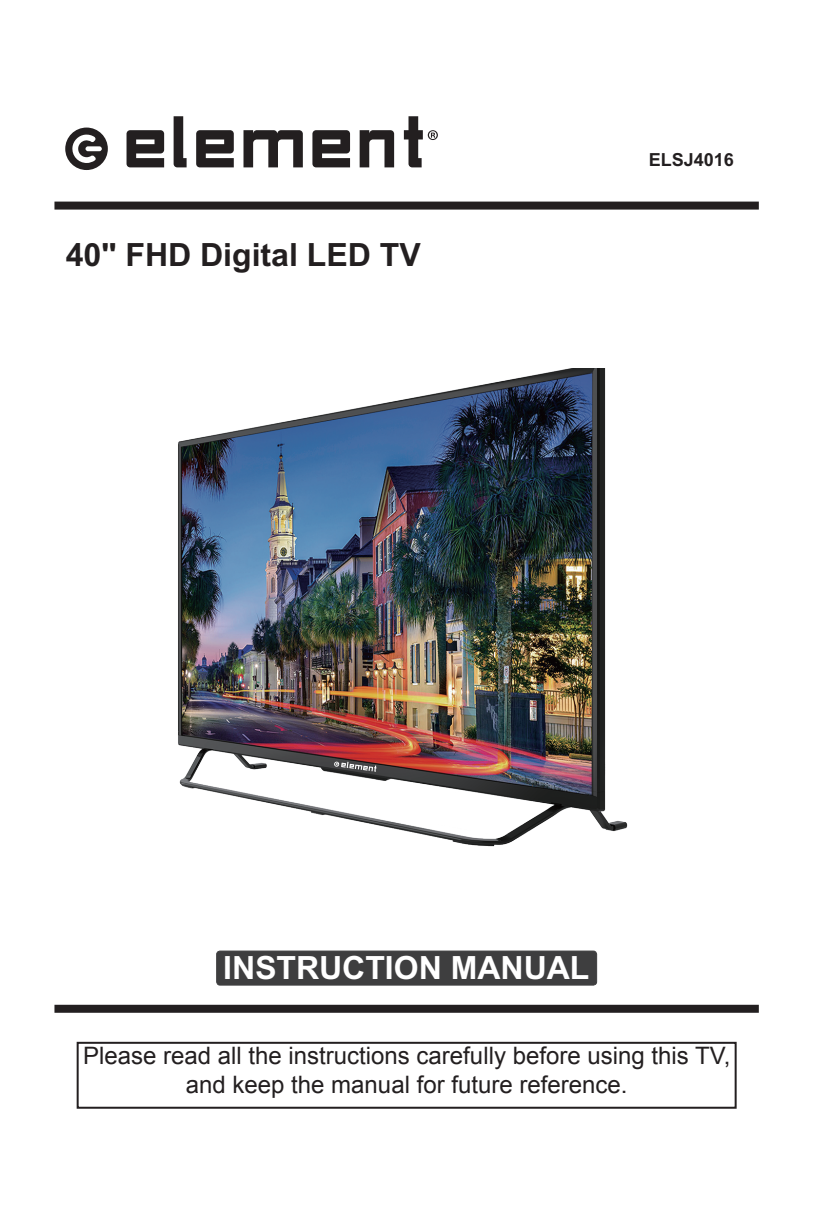
<style>
.page{position:relative;width:828px;height:1225px;background:#fff}
.page>*{position:absolute;margin:0;border:0;box-sizing:border-box;transform-origin:0 0}
.t1{font:700 32px "Arial";color:#231f20}
.t2{font:700 32px "Arial";color:#fff}
.t3{font:24px/28.8px "Arial";color:#231f20;text-align:center}
.t4{font:700 18px "Arial";color:#231f20}
</style>
<div class="page">
<div style="left:54px;top:1004px;width:705px;height:8px;background:#231f20"></div>
<div style="left:217px;top:951px;width:379px;height:34px;background:#3e3e3f;border-radius:3px"></div>
<div style="left:216px;top:950px;width:381px;height:35px;border:1px solid #3e3e3f;border-radius:3px"></div>
<div style="left:77px;top:1041px;width:659px;height:67px;border:2px solid #231f20"></div>
<div style="left:54px;top:202px;width:705px;height:8px;background:#231f20"></div>
<svg style="left:126px;top:130px;width:38px;height:37px"></svg>
<svg style="left:174px;top:116px;width:13px;height:51px"></svg>
<svg style="left:196px;top:130px;width:38px;height:37px"></svg>
<svg style="left:243px;top:130px;width:60px;height:37px"></svg>
<svg style="left:312px;top:130px;width:38px;height:37px"></svg>
<svg style="left:360px;top:130px;width:34px;height:37px"></svg>
<svg style="left:65px;top:128px;width:43px;height:42px"></svg>
<svg style="left:404px;top:116px;width:34px;height:51px"></svg>
<img style="left:178px;top:368px;width:450px;height:479px">
<svg style="left:334px;top:761px;width:42px;height:10px"></svg>
<h1 class="t1" style="left:66px;top:236px;width:356px">40" FHD Digital LED TV</h1>
<p class="t4" style="left:649px;top:149px;width:87px">ELSJ4016</p>
<h1 class="t2" style="left:223px;top:948px;width:368px">INSTRUCTION MANUAL</h1>
<p class="t3" style="left:83px;top:1041px;width:649px">Please read all the instructions carefully before using this TV, and keep the manual for future reference.</p>
</div>
